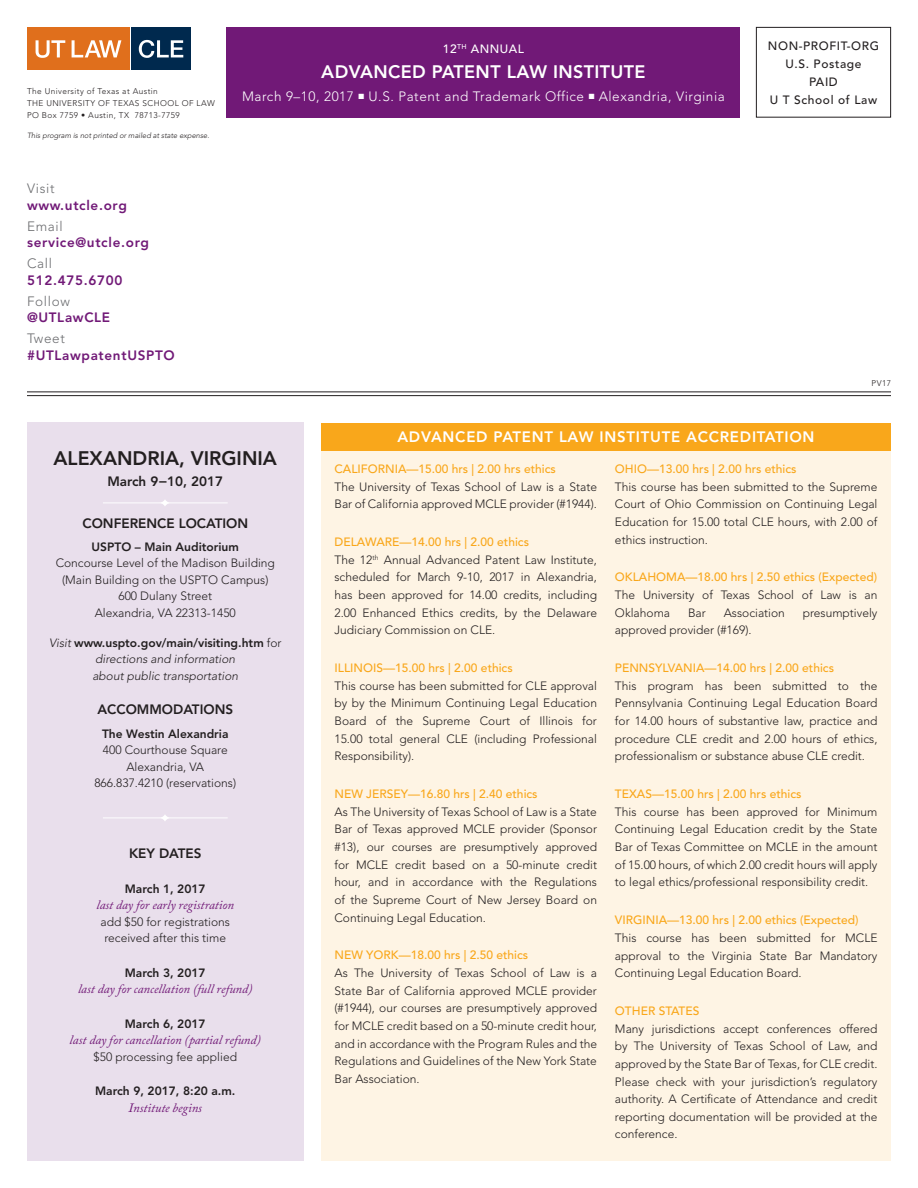
<style>
.page{position:relative;width:918px;height:1188px;background:#fff}
.page>*{position:absolute;margin:0;border:0;box-sizing:border-box;transform-origin:0 0}
.t1{font:800 19.5px "Avenir LT Std";color:#231f20}
.t2{font:800 18px "Avenir LT Std";letter-spacing:.02em;color:#fff}
.t3{font:800 15px "Avenir LT Std";letter-spacing:.05em;color:#fff}
.t4{font:800 13.5px "Avenir LT Std";letter-spacing:.05em;color:#711977}
.t5{font:300 13.5px "Avenir LT Std";letter-spacing:.04em;color:#fff}
.t6{font:800 13.5px "Avenir LT Std";color:#231f20}
.t7{font:300 13.5px "Avenir LT Std";letter-spacing:.05em;color:#6c6d70}
.t8{font:italic 12.75px "Adobe Caslon Pro";color:#711977}
.t9{font:300 12px/17.7px "Avenir LT Std";color:#231f20;text-align:justify}
.t10{font:500 12px "Avenir LT Std";color:#f9a71b}
.t11{font:800 12px "Avenir LT Std";color:#231f20}
.t12{font:italic 300 12px/16.5px "Avenir LT Std";color:#231f20;text-align:center}
.t13{font:500 12px/18px "Avenir LT Std";letter-spacing:.05em;color:#231f20;text-align:center}
.t14{font:500 12px "Avenir LT Std";letter-spacing:.04em;color:#fff}
.t15{font:300 8.25px/12px "Avenir LT Std";letter-spacing:.05em;color:#231f20}
.t16{font:italic 300 7.5px "Avenir LT Std";color:#231f20}
.s1{font-weight:800;font-style:normal}
.s2{font-style:normal}
.s3{font-weight:500;color:#f9a71b}
</style>
<div class="page">
<div style="left:756px;top:27px;width:135px;height:91px;border:1px solid #231f20"></div>
<div style="left:227px;top:27px;width:513px;height:91px;background:#711977"></div>
<hr style="left:27px;top:391px;width:864px;height:1px;background:#231f20">
<hr style="left:27px;top:395px;width:864px;height:1px;background:#231f20">
<div style="left:131px;top:27px;width:60px;height:42px;background:#00294e"></div>
<div style="left:27px;top:27px;width:102px;height:42px;background:#e06f1c"></div>
<svg style="left:36px;top:40px;width:29px;height:18px"></svg>
<svg style="left:72px;top:40px;width:49px;height:17px"></svg>
<svg style="left:139px;top:40px;width:44px;height:18px"></svg>
<div style="left:27px;top:423px;width:277px;height:738px;background:#e9dfec"></div>
<svg style="left:103px;top:500px;width:125px;height:6px"></svg>
<svg style="left:103px;top:815px;width:125px;height:6px"></svg>
<div style="left:321px;top:450px;width:570px;height:711px;background:#fef4e4"></div>
<div style="left:321px;top:423px;width:570px;height:27px;background:#f9a71b"></div>
<p class="t15" style="left:27px;top:85px;width:189px">The University of Texas at Austin<br>THE UNIVERSITY OF TEXAS SCHOOL OF LAW<br>PO Box 7759 • Austin, TX 78713-7759</p>
<p class="t16" style="left:27px;top:131px;width:184px">This program is not printed or mailed at state expense.</p>
<p class="t7" style="left:27px;top:181px;width:29px">Visit</p>
<p class="t4" style="left:27px;top:197px;width:101px">www.utcle.org</p>
<p class="t7" style="left:27px;top:218px;width:37px">Email</p>
<p class="t4" style="left:27px;top:235px;width:123px">service@utcle.org</p>
<p class="t7" style="left:27px;top:256px;width:27px">Call</p>
<p class="t4" style="left:27px;top:272px;width:97px">512.475.6700</p>
<p class="t7" style="left:27px;top:293px;width:44px">Follow</p>
<p class="t4" style="left:27px;top:310px;width:85px">@UTLawCLE</p>
<p class="t7" style="left:27px;top:331px;width:39px">Tweet</p>
<p class="t4" style="left:27px;top:347px;width:149px">#UTLawpatentUSPTO</p>
<p class="t14" style="left:443px;top:42px;width:82px">12<sup>TH</sup> ANNUAL</p>
<h2 class="t2" style="left:321px;top:61px;width:326px">ADVANCED PATENT LAW INSTITUTE</h2>
<p class="t5" style="left:242px;top:88px;width:484px">March 9–10, 2017 ■ U.S. Patent and Trademark Office ■ Alexandria, Virginia</p>
<p class="t13" style="left:768px;top:37px;width:113px">NON-PROFIT-ORG<br>U.S. Postage<br>PAID<br>U T School of Law</p>
<p class="t15" style="left:872px;top:377px;width:21px">PV17</p>
<p class="t3" style="left:397px;top:428px;width:419px">ADVANCED PATENT LAW INSTITUTE ACCREDITATION</p>
<h1 class="t1" style="left:54px;top:446px;width:225px">ALEXANDRIA, VIRGINIA</h1>
<p class="t6" style="left:107px;top:473px;width:117px">March 9−10, 2017</p>
<p class="t6" style="left:82px;top:515px;width:167px">CONFERENCE LOCATION</p>
<p class="t11" style="left:92px;top:540px;width:149px">USPTO – Main Auditorium</p>
<p class="t9" style="left:56px;top:555px;width:221px;line-height:16.5px;text-align:center">Concourse Level of the Madison Building (Main Building on the USPTO Campus)<br>600 Dulany Street<br>Alexandria, VA 22313-1450</p>
<p class="t12" style="left:49px;top:635px;width:234px">Visit <span class="s1">www.uspto.gov/main/visiting.htm</span> <span class="s2">for </span>directions and information<br>about public transportation</p>
<p class="t6" style="left:97px;top:702px;width:137px">ACCOMMODATIONS</p>
<p class="t11" style="left:102px;top:726px;width:128px">The Westin Alexandria</p>
<p class="t9" style="left:94px;top:742px;width:143px;line-height:16.5px;text-align:center">400 Courthouse Square<br>Alexandria, VA<br>866.837.4210 (reservations)</p>
<p class="t6" style="left:129px;top:846px;width:74px">KEY DATES</p>
<p class="t11" style="left:125px;top:882px;width:82px">March 1, 2017</p>
<p class="t8" style="left:96px;top:897px;width:139px">last day for early registration</p>
<p class="t9" style="left:101px;top:913px;width:131px;line-height:16.5px;text-align:center">add $50 for registrations received after this time</p>
<p class="t11" style="left:125px;top:966px;width:82px">March 3, 2017</p>
<p class="t8" style="left:78px;top:981px;width:176px">last day for cancellation (full refund)</p>
<p class="t11" style="left:125px;top:1017px;width:82px">March 6, 2017</p>
<p class="t8" style="left:70px;top:1032px;width:193px">last day for cancellation (partial refund)</p>
<p class="t9" style="left:94px;top:1048px;width:145px">$50 processing fee applied</p>
<p class="t11" style="left:95px;top:1084px;width:142px">March 9, 2017, 8:20 a.m.</p>
<p class="t8" style="left:129px;top:1100px;width:75px">Institute begins</p>
<p class="t10" style="left:334px;top:462px;width:223px">CALIFORNIA—15.00 hrs | 2.00 hrs ethics</p>
<p class="t9" style="left:334px;top:478px;width:264px">The University of Texas School of Law is a State<br>Bar of California approved MCLE provider (#1944).</p>
<p class="t9" style="left:334px;top:533px;width:264px;text-align:left"><span class="s3">DELAWARE—14.00 hrs | 2.00 ethics<br></span>The 12<sup>th</sup> Annual Advanced Patent Law Institute, scheduled for March 9-10, 2017 in Alexandria, has been approved for 14.00 credits, including 2.00 Enhanced Ethics credits, by the Delaware Judiciary Commission on CLE.</p>
<p class="t10" style="left:334px;top:661px;width:180px">ILLINOIS—15.00 hrs | 2.00 ethics</p>
<p class="t9" style="left:334px;top:677px;width:264px">This course has been submitted for CLE approval by by the Minimum Continuing Legal Education Board of the Supreme Court of Illinois for 15.00 total general CLE (including Professional Responsibility).</p>
<p class="t10" style="left:334px;top:787px;width:205px">NEW JERSEY—16.80 hrs | 2.40 ethics</p>
<p class="t9" style="left:334px;top:803px;width:264px">As The University of Texas School of Law is a State Bar of Texas approved MCLE provider (Sponsor #13), our courses are presumptively approved for MCLE credit based on a 50-minute credit hour, and in accordance with the Regulations of the Supreme Court of New Jersey Board on Continuing Legal Education.</p>
<p class="t10" style="left:334px;top:948px;width:195px">NEW YORK—18.00 hrs | 2.50 ethics</p>
<p class="t9" style="left:334px;top:964px;width:264px">As The University of Texas School of Law is a State Bar of California approved MCLE provider (#1944), our courses are presumptively approved for MCLE credit based on a 50-minute credit hour, and in accordance with the Program Rules and the Regulations and Guidelines of the New York State Bar Association.</p>
<p class="t10" style="left:615px;top:462px;width:183px">OHIO—13.00 hrs | 2.00 hrs ethics</p>
<p class="t9" style="left:615px;top:478px;width:264px">This course has been submitted to the Supreme Court of Ohio Commission on Continuing Legal Education for 15.00 total CLE hours, with 2.00 of ethics instruction.</p>
<p class="t10" style="left:615px;top:570px;width:264px">OKLAHOMA—18.00 hrs | 2.50 ethics (Expected)</p>
<p class="t9" style="left:615px;top:586px;width:264px">The University of Texas School of Law is an<br>Oklahoma</p>
<p class="t9" style="left:688px;top:604px;width:19px">Bar</p>
<p class="t9" style="left:724px;top:604px;width:63px">Association</p>
<p class="t9" style="left:803px;top:604px;width:76px">presumptively</p>
<p class="t9" style="left:615px;top:621px;width:138px">approved provider (#169).</p>
<p class="t10" style="left:615px;top:661px;width:221px">PENNSYLVANIA—14.00 hrs | 2.00 ethics</p>
<p class="t9" style="left:615px;top:677px;width:264px">This program has been submitted to the Pennsylvania Continuing Legal Education Board for 14.00 hours of substantive law, practice and procedure CLE credit and 2.00 hours of ethics, professionalism or substance abuse CLE credit.</p>
<p class="t10" style="left:615px;top:787px;width:188px">TEXAS—15.00 hrs | 2.00 hrs ethics</p>
<p class="t9" style="left:615px;top:803px;width:264px">This course has been approved for Minimum Continuing Legal Education credit by the State Bar of Texas Committee on MCLE in the amount of 15.00 hours, of which 2.00 credit hours will apply to legal ethics/professional responsibility credit.</p>
<p class="t10" style="left:615px;top:913px;width:245px">VIRGINIA—13.00 hrs | 2.00 ethics (Expected)</p>
<p class="t9" style="left:615px;top:929px;width:264px">This course has been submitted for MCLE approval to the Virginia State Bar Mandatory Continuing Legal Education Board.</p>
<p class="t10" style="left:615px;top:1004px;width:86px">OTHER STATES</p>
<p class="t9" style="left:615px;top:1020px;width:264px">Many jurisdictions accept conferences offered by The University of Texas School of Law, and approved by the State Bar of Texas, for CLE credit.<br>Please check with your jurisdiction’s regulatory authority. A Certificate of Attendance and credit reporting documentation will be provided at the conference.</p>
</div>
